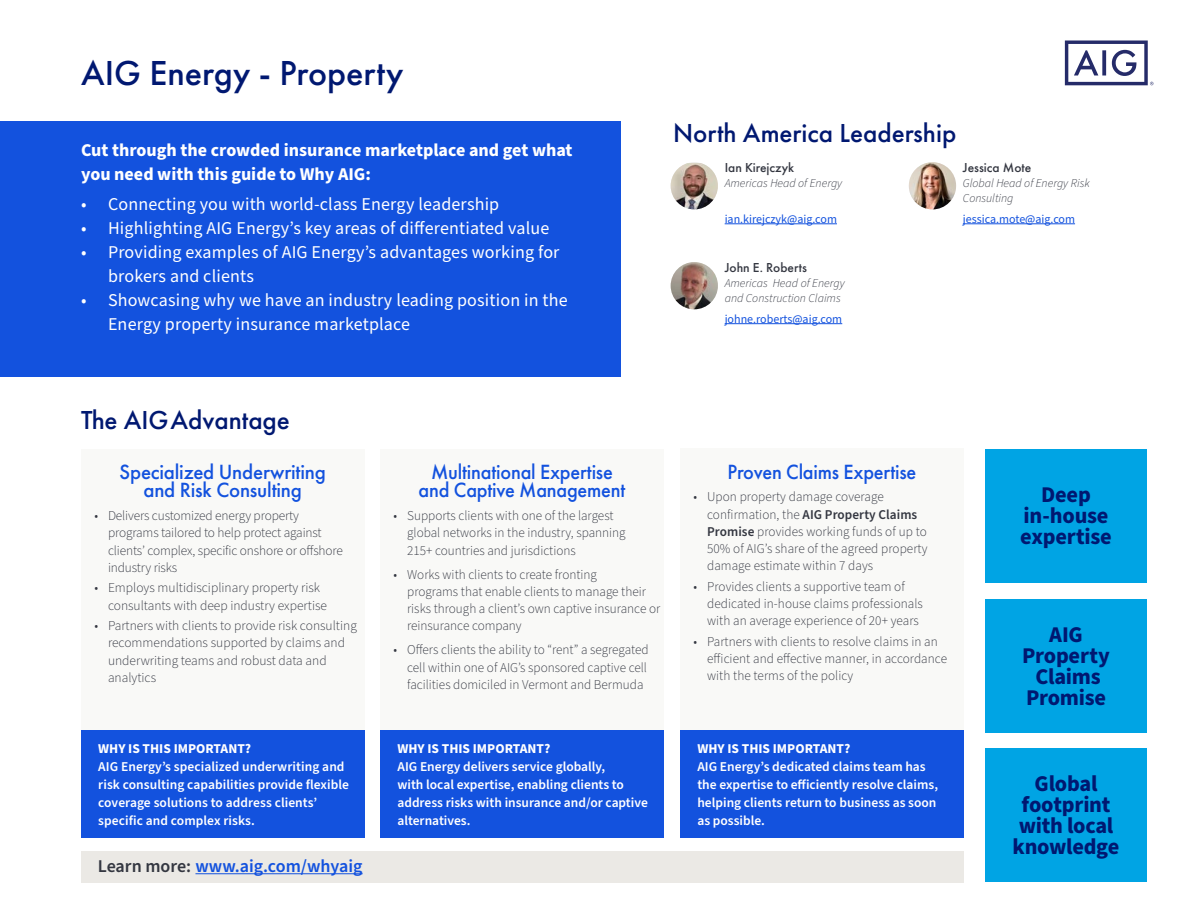
<style>
.page{position:relative;width:1188px;height:918px;background:#fff}
.page>*{position:absolute;margin:0;border:0;box-sizing:border-box;transform-origin:0 0}
.Main_Heading{font:500 36px "Futura PT";color:#001871}
.Sub_Head_1{font:500 27px "Futura PT";color:#001871}
.Call_Out_Box_lt-blue{font:700 22.5px/21px "Source Sans Pro";letter-spacing:-.01em;color:#001871;text-align:center}
.Sub-head_2{font:500 21.3px/18px "Futura PT";letter-spacing:-.01em;color:#1352de;text-align:center;scale:.95 1}
.Sub-head_2-2{font:500 21.3px/18px "Futura PT";letter-spacing:-.01em;color:#1352de;text-align:center}
.t1{font:18px/24px "Source Sans Pro";letter-spacing:.01em;color:#fff}
.BigBluebox_leadin{font:700 18px/24px "Source Sans Pro";color:#fff}
.Learn_Link{font:600 18px "Source Sans Pro";color:#1352de}
.t2{font:300 13.5px/17.2px "Source Sans Pro";color:#343741}
.SmallBlueBox{font:600 13.5px/18px "Source Sans Pro";color:#fff}
.Leader_Name{font:500 13.5px "Futura PT";color:#343741}
.Leader_Title{font:italic 300 12px/15px "Source Sans Pro";color:#343741}
.Leader_Title-2{font:12px "Source Sans Pro";color:#1352de}
.s1{font-weight:600}
.s2{font-weight:700}
.s3{color:#343741}
</style>
<div class="page">
<hr style="left:963px;top:223px;width:112px;height:1px;background:#1352de">
<img style="left:909px;top:162px;width:47px;height:47px;border-radius:24px">
<hr style="left:725px;top:223px;width:112px;height:1px;background:#1352de">
<hr style="left:725px;top:323px;width:117px;height:1px;background:#1352de">
<img style="left:671px;top:163px;width:47px;height:46px">
<img style="left:671px;top:262px;width:47px;height:47px;border-radius:24px">
<div style="left:81px;top:851px;width:882px;height:31px;background:#ebe9e5"></div>
<hr style="left:195px;top:873px;width:168px;height:1px;background:#1352de">
<div style="left:81px;top:496px;width:283px;height:242px;background:#f9f9f7"></div>
<div style="left:81px;top:449px;width:283px;height:51px;background:#f9f9f7"></div>
<div style="left:380px;top:496px;width:284px;height:242px;background:#f9f9f7"></div>
<div style="left:380px;top:449px;width:284px;height:51px;background:#f9f9f7"></div>
<div style="left:680px;top:478px;width:284px;height:254px;background:#f9f9f7"></div>
<div style="left:680px;top:449px;width:284px;height:37px;background:#f9f9f7"></div>
<svg style="left:1065px;top:40px;width:88px;height:45px"></svg>
<div style="left:985px;top:599px;width:162px;height:134px;background:#00a4e4"></div>
<div style="left:985px;top:749px;width:162px;height:133px;background:#00a4e4"></div>
<div style="left:985px;top:449px;width:162px;height:134px;background:#00a4e4"></div>
<div style="left:0;top:121px;width:621px;height:255px;background:#1352de"></div>
<div style="left:81px;top:730px;width:283px;height:108px;background:#1352de"></div>
<div style="left:380px;top:730px;width:284px;height:108px;background:#1352de"></div>
<div style="left:680px;top:730px;width:284px;height:108px;background:#1352de"></div>
<h1 class="Main_Heading" style="left:81px;top:52px;width:324px">AIG Energy - Property</h1>
<p class="BigBluebox_leadin" style="left:81px;top:139px;width:493px">Cut through the crowded insurance marketplace and get what you need with this guide to Why AIG:</p>
<p class="t1" style="left:81px;top:193px;width:420px">• Connecting you with world-class Energy leadership</p>
<p class="t1" style="left:81px;top:217px;width:470px">• Highlighting AIG Energy’s key areas of differentiated value</p>
<p class="t1" style="left:108px;top:241px;width:453px;text-indent:-27px">• Providing examples of AIG Energy’s advantages working for brokers and clients</p>
<p class="t1" style="left:108px;top:289px;width:461px;text-indent:-27px">• Showcasing why we have an industry leading position in the<br>Energy property insurance marketplace</p>
<h2 class="Sub_Head_1" style="left:673px;top:117px;width:285px">North America Leadership</h2>
<p class="Leader_Name" style="left:725px;top:160px;width:71px">Ian Kirejczyk</p>
<p class="Leader_Title" style="left:725px;top:176px;width:119px">Americas Head of Energy</p>
<p class="Leader_Title-2" style="left:725px;top:211px;width:114px">ian.kirejczyk@aig.com</p>
<p class="Leader_Name" style="left:725px;top:260px;width:84px">John E. Roberts</p>
<p class="Leader_Title" style="left:725px;top:276px;width:121px">Americas Head of Energy and Construction Claims</p>
<p class="Leader_Title-2" style="left:725px;top:311px;width:119px">johne.roberts@aig.com</p>
<p class="Leader_Name" style="left:963px;top:160px;width:70px">Jessica Mote</p>
<p class="Leader_Title" style="left:963px;top:176px;width:128px">Global Head of Energy Risk<br>Consulting</p>
<p class="Leader_Title-2" style="left:963px;top:211px;width:114px">jessica.mote@aig.com</p>
<h2 class="Sub_Head_1" style="left:81px;top:404px;width:210px">The AIG Advantage</h2>
<h3 class="Sub-head_2-2" style="left:120px;top:463px;width:208px">Specialized Underwriting and Risk Consulting</h3>
<p class="t2" style="left:108px;top:507px;width:236px;text-indent:-14px">• Delivers customized energy property programs tailored to help protect against clients’ complex, specific onshore or offshore industry risks</p>
<p class="t2" style="left:108px;top:580px;width:221px;text-indent:-14px">• Employs multidisciplinary property risk consultants with deep industry expertise</p>
<p class="t2" style="left:108px;top:617px;width:250px;text-indent:-14px">• Partners with clients to provide risk consulting recommendations supported by claims and underwriting teams and robust data and analytics</p>
<h3 class="Sub-head_2" style="left:419px;top:463px;width:219px">Multinational Expertise and Captive Management</h3>
<p class="t2" style="left:407px;top:507px;width:220px;text-indent:-14px">• Supports clients with one of the largest global networks in the industry, spanning<br>215+ countries and jurisdictions</p>
<p class="t2" style="left:407px;top:566px;width:255px;text-indent:-14px">• Works with clients to create fronting<br>programs that enable clients to manage their risks through a client’s own captive insurance or reinsurance company</p>
<p class="t2" style="left:407px;top:642px;width:243px;text-align:justify;text-indent:-14px">• Offers clients the ability to “rent” a segregated cell within one of AIG’s sponsored captive cell facilities domiciled in Vermont and Bermuda</p>
<h3 class="Sub-head_2" style="left:728px;top:463px;width:200px">Proven Claims Expertise</h3>
<p class="t2" style="left:707px;top:489px;width:222px;text-indent:-14px">• Upon property damage coverage confirmation, the <span class="s1">AIG Property Claims Promise</span> provides working funds of up to 50% of AIG’s share of the agreed property damage estimate within 7 days</p>
<p class="t2" style="left:707px;top:578px;width:217px;text-indent:-14px">• Provides clients a supportive team of dedicated in-house claims professionals with an average experience of 20+ years</p>
<p class="t2" style="left:707px;top:633px;width:241px;text-indent:-14px">• Partners with clients to resolve claims in an efficient and effective manner, in accordance with the terms of the policy</p>
<h4 class="Call_Out_Box_lt-blue" style="left:1020px;top:485px;width:93px">Deep in-house expertise</h4>
<h4 class="Call_Out_Box_lt-blue" style="left:1022px;top:624px;width:89px">AIG<br>Property<br>Claims<br>Promise</h4>
<p class="SmallBlueBox" style="left:98px;top:740px;width:252px"><span class="s2">WHY IS THIS IMPORTANT?<br></span>AIG Energy’s specialized underwriting and risk consulting capabilities provide flexible coverage solutions to address clients’ specific and complex risks.</p>
<p class="SmallBlueBox" style="left:397px;top:740px;width:252px"><span class="s2">WHY IS THIS IMPORTANT?<br></span>AIG Energy delivers service globally,<br>with local expertise, enabling clients to address risks with insurance and/or captive alternatives.</p>
<p class="SmallBlueBox" style="left:697px;top:740px;width:242px"><span class="s2">WHY IS THIS IMPORTANT?<br></span>AIG Energy’s dedicated claims team has the expertise to efficiently resolve claims, helping clients return to business as soon as possible.</p>
<p class="Learn_Link" style="left:98px;top:854px;width:266px"><span class="s3">Learn more:</span> www.aig.com/whyaig</p>
<h4 class="Call_Out_Box_lt-blue" style="left:1013px;top:774px;width:108px">Global footprint with local knowledge</h4>
</div>
